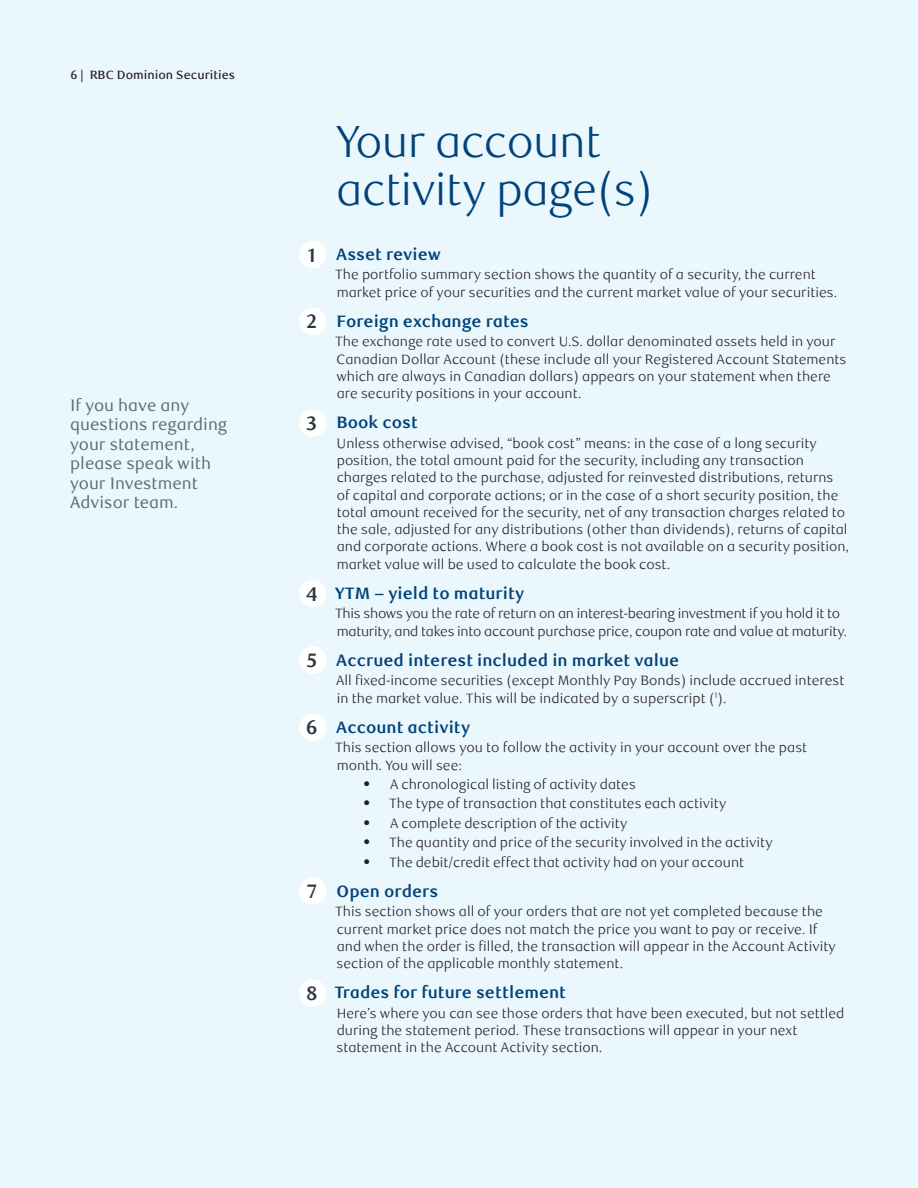
<style>
.page{position:relative;width:918px;height:1188px;background:#eaf7fd}
.page>*{position:absolute;margin:0;border:0;box-sizing:border-box;transform-origin:0 0}
._1-Main_Title{font:300 45px/48px "RBC Display";color:#004279}
._1-Main_Title_Slate{font:700 19.5px "RBC Text";color:#2c3840}
._4-Text_Headline_-_C{font:700 16.5px "RBC Text";color:#004279}
.t1{font:16.5px/19.5px "RBC Text";color:#2c3840}
._5-Body_Copy_-_Circl{font:300 13.5px/17.2px "RBC Text";color:#231f20}
._5-Body_Copy{font:300 13.5px/17.2px "RBC Text";color:#231f20}
._5-Body_Copy_-_Circl-2{font:300 13.5px/17.2px "RBC Text";letter-spacing:-.02em;color:#231f20}
.t2{font:500 12px "RBC Text";color:#231f20}
</style>
<div class="page">
<div style="left:299px;top:241px;width:28px;height:27px;background:#fff;border-radius:50%"></div>
<div style="left:299px;top:308px;width:28px;height:27px;background:#fff;border-radius:50%"></div>
<div style="left:299px;top:409px;width:28px;height:28px;background:#fff;border-radius:50%"></div>
<div style="left:299px;top:580px;width:28px;height:27px;background:#fff;border-radius:50%"></div>
<div style="left:299px;top:646px;width:28px;height:28px;background:#fff;border-radius:50%"></div>
<div style="left:299px;top:714px;width:28px;height:27px;background:#fff;border-radius:50%"></div>
<div style="left:299px;top:878px;width:28px;height:27px;background:#fff;border-radius:50%"></div>
<div style="left:299px;top:980px;width:28px;height:27px;background:#fff;border-radius:50%"></div>
<p class="t2" style="left:71px;top:68px;width:166px">6 | RBC Dominion Securities</p>
<p class="t1" style="left:70px;top:396px;width:158px">If you have any questions regarding your statement, please speak with your Investment<br>Advisor team.</p>
<p class="_1-Main_Title_Slate" style="left:308px;top:243px;width:10px">1</p>
<p class="_1-Main_Title_Slate" style="left:306px;top:310px;width:12px">2</p>
<p class="_1-Main_Title_Slate" style="left:306px;top:412px;width:13px">3</p>
<p class="_1-Main_Title_Slate" style="left:306px;top:582px;width:14px">4</p>
<p class="_1-Main_Title_Slate" style="left:306px;top:649px;width:12px">5</p>
<p class="_1-Main_Title_Slate" style="left:306px;top:716px;width:13px">6</p>
<p class="_1-Main_Title_Slate" style="left:307px;top:880px;width:12px">7</p>
<p class="_1-Main_Title_Slate" style="left:306px;top:982px;width:13px">8</p>
<p class="_1-Main_Title" style="left:337px;top:119px;width:318px">Your account activity page(s)</p>
<p class="_4-Text_Headline_-_C" style="left:336px;top:245px;width:106px">Asset review</p>
<p class="_5-Body_Copy" style="left:335px;top:267px;width:504px">The portfolio summary section shows the quantity of a security, the current market price of your securities and the current market value of your securities.</p>
<p class="_4-Text_Headline_-_C" style="left:336px;top:312px;width:194px">Foreign exchange rates</p>
<p class="_5-Body_Copy" style="left:335px;top:333px;width:513px">The exchange rate used to convert U.S. dollar denominated assets held in your Canadian Dollar Account (these include all your Registered Account Statements which are always in Canadian dollars) appears on your statement when there are security positions in your account.</p>
<p class="_4-Text_Headline_-_C" style="left:336px;top:413px;width:83px">Book cost</p>
<p class="_5-Body_Copy_-_Circl" style="left:337px;top:435px;width:514px">Unless otherwise advised, “book cost” means: in the case of a long security position, the total amount paid for the security, including any transaction charges related to the purchase, adjusted for reinvested distributions, returns of capital and corporate actions; or in the case of a short security position, the total amount received for the security, net of any transaction charges related to the sale, adjusted for any distributions (other than dividends), returns of capital and corporate actions. Where a book cost is not available on a security position, market value will be used to calculate the book cost.</p>
<p class="_4-Text_Headline_-_C" style="left:335px;top:583px;width:191px">YTM – yield to maturity</p>
<p class="_5-Body_Copy_-_Circl-2" style="left:335px;top:605px;width:513px">This shows you the rate of return on an interest-bearing investment if you hold it to maturity, and takes into account purchase price, coupon rate and value at maturity.</p>
<p class="_4-Text_Headline_-_C" style="left:336px;top:650px;width:345px">Accrued interest included in market value</p>
<p class="_5-Body_Copy_-_Circl" style="left:336px;top:672px;width:510px">All fixed-income securities (except Monthly Pay Bonds) include accrued interest in the market value. This will be indicated by a superscript (<sup>1</sup>).</p>
<p class="_4-Text_Headline_-_C" style="left:336px;top:717px;width:135px">Account activity</p>
<p class="_5-Body_Copy_-_Circl" style="left:335px;top:739px;width:474px">This section allows you to follow the activity in your account over the past month. You will see:</p>
<p class="_5-Body_Copy_-_Circl" style="left:364px;top:776px;width:273px">● A chronological listing of activity dates</p>
<p class="_5-Body_Copy_-_Circl" style="left:364px;top:795px;width:364px">● The type of transaction that constitutes each activity</p>
<p class="_5-Body_Copy_-_Circl" style="left:364px;top:815px;width:265px">● A complete description of the activity</p>
<p class="_5-Body_Copy_-_Circl" style="left:364px;top:834px;width:410px">● The quantity and price of the security involved in the activity</p>
<p class="_5-Body_Copy_-_Circl" style="left:364px;top:854px;width:382px">● The debit/credit effect that activity had on your account</p>
<p class="_4-Text_Headline_-_C" style="left:337px;top:881px;width:103px">Open orders</p>
<p class="_5-Body_Copy_-_Circl" style="left:335px;top:903px;width:502px">This section shows all of your orders that are not yet completed because the current market price does not match the price you want to pay or receive. If and when the order is filled, the transaction will appear in the Account Activity section of the applicable monthly statement.</p>
<p class="_4-Text_Headline_-_C" style="left:334px;top:983px;width:233px">Trades for future settlement</p>
<p class="_5-Body_Copy_-_Circl" style="left:337px;top:1005px;width:509px">Here’s where you can see those orders that have been executed, but not settled during the statement period. These transactions will appear in your next statement in the Account Activity section.</p>
</div>
